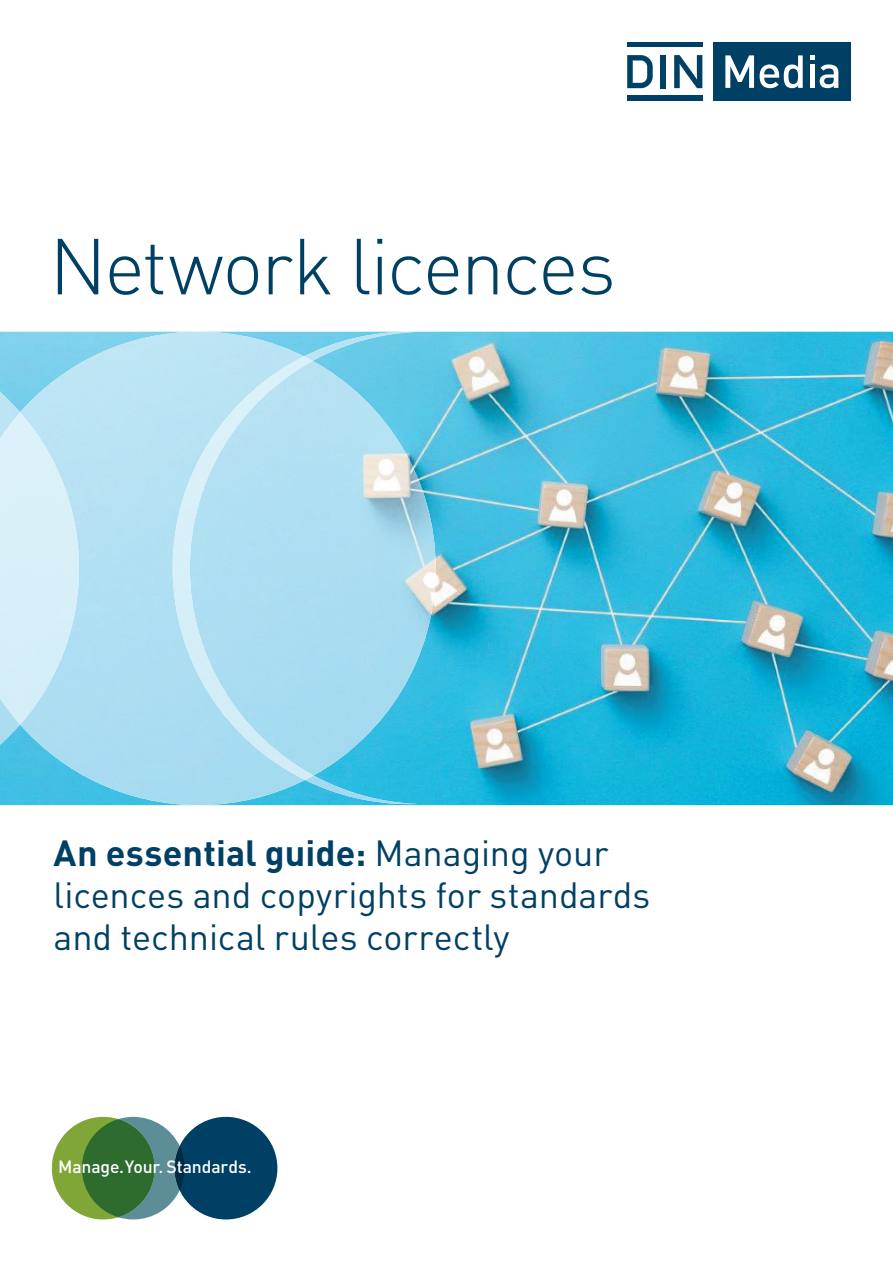
<style>
.page{position:relative;width:893px;height:1263px;background:#fff}
.page>*{position:absolute;margin:0;border:0;box-sizing:border-box;transform-origin:0 0}
.t1{font:300 78px "DIN";letter-spacing:-.03em;color:#004064}
.t2{font:36px/42px "DIN";color:#004064}
.t3{font:500 17.55px "DIN";letter-spacing:-.005em;color:#fff}
.s1{font-weight:700}
</style>
<div class="page">
<img style="left:0;top:332px;width:893px;height:473px">
<img style="left:20px;top:332px;width:416px;height:473px">
<img style="left:0;top:392px;width:20px;height:353px">
<img style="left:0;top:412px;width:79px;height:312px">
<img style="left:304px;top:332px;width:114px;height:472px">
<img style="left:173px;top:356px;width:141px;height:424px">
<div style="left:52px;top:1117px;width:103px;height:102px;background:#81a638;border-radius:50%"></div>
<div style="left:175px;top:1117px;width:102px;height:102px;background:#004064;border-radius:50%"></div>
<svg style="left:118px;top:1117px;width:62px;height:102px"></svg>
<div style="left:82px;top:1119px;width:73px;height:98px;background:#2d6c2e;border-radius:50%"></div>
<div style="left:175px;top:1146px;width:10px;height:44px;background:#002c43;border-radius:50%"></div>
<div style="left:713px;top:43px;width:137px;height:58px;background:#004064"></div>
<svg style="left:627px;top:55px;width:26px;height:33px"></svg>
<hr style="left:627px;top:43px;width:75px;height:4px;background:#004064">
<div style="left:660px;top:55px;width:6px;height:33px;background:#004064"></div>
<svg style="left:674px;top:55px;width:28px;height:33px"></svg>
<div style="left:627px;top:96px;width:75px;height:5px;background:#004064"></div>
<svg style="left:725px;top:55px;width:29px;height:33px"></svg>
<svg style="left:760px;top:55px;width:43px;height:33px"></svg>
<hr style="left:810px;top:65px;width:4px;height:23px;background:#fff">
<svg style="left:810px;top:55px;width:4px;height:5px"></svg>
<svg style="left:820px;top:64px;width:18px;height:24px"></svg>
<h1 class="t1" style="left:49px;top:218px;width:568px">Network licences</h1>
<p class="t2" style="left:54px;top:831px;width:598px"><span class="s1">An essential guide:</span> Managing your licences and copyrights for standards and technical rules correctly</p>
<p class="t3" style="left:58px;top:1155px;width:195px">Manage. Your. Standards.</p>
</div>
